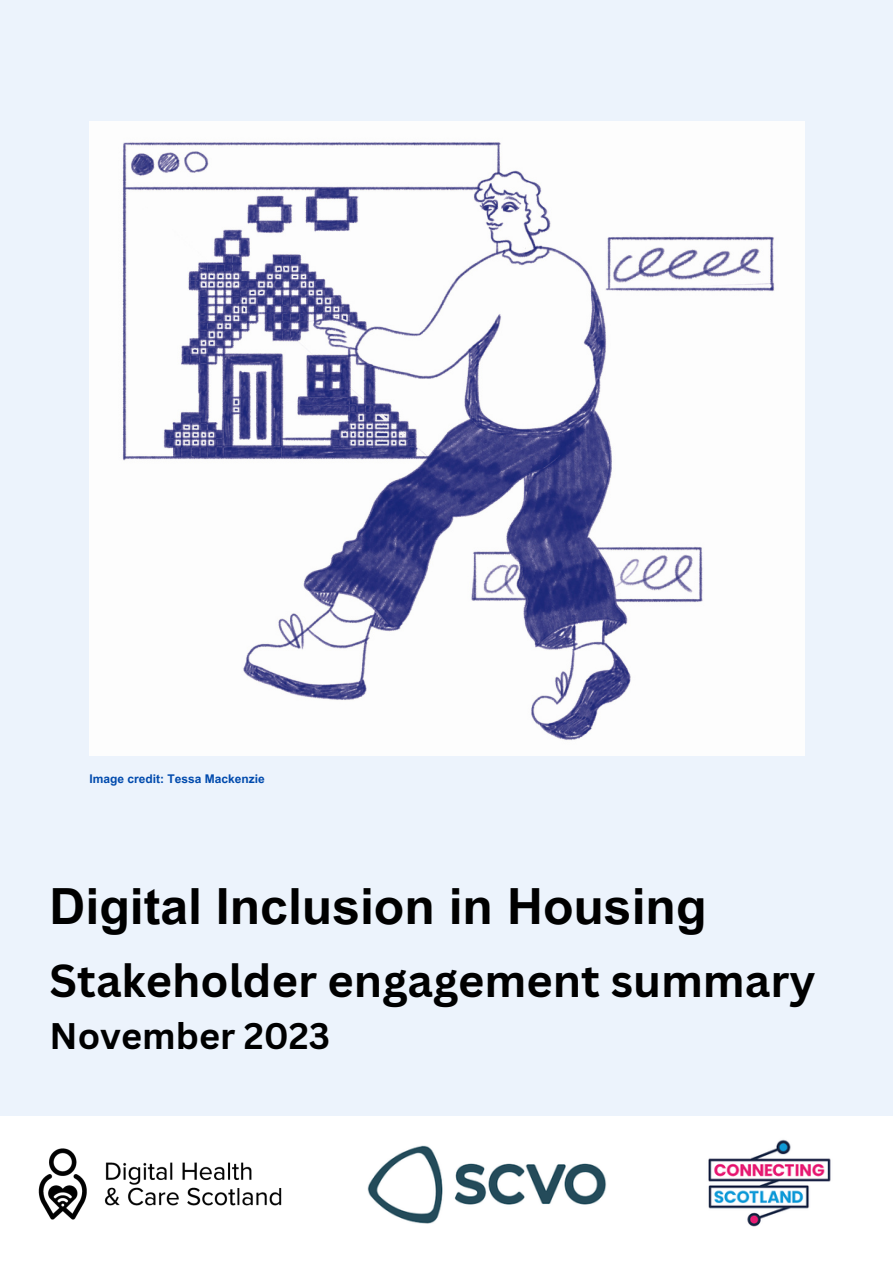
<style>
.page{position:relative;width:893px;height:1264px;background:#fff}
.page>*{position:absolute;margin:0;border:0;box-sizing:border-box;transform-origin:0 0}
.t1{font:700 49.8px "Arial MT Pro";color:#000}
.t2{font:700 45px "Canva Sans";color:#000}
.t3{font:700 36px "Canva Sans";color:#000}
.t4{font:700 12px "Arial MT Pro";color:#004aad}
</style>
<div class="page">
<div style="left:0;top:0;width:892px;height:1115px;background:#ecf3fc"></div>
<img style="left:38px;top:1148px;width:244px;height:72px">
<img style="left:367px;top:1145px;width:239px;height:78px">
<img style="left:708px;top:1139px;width:123px;height:88px">
<img style="left:89px;top:122px;width:715px;height:633px">
<p class="t4" style="left:89px;top:774px;width:177px">Image credit: Tessa Mackenzie</p>
<h1 class="t1" style="left:50px;top:888px;width:658px">Digital Inclusion in Housing</h1>
<p class="t2" style="left:50px;top:948px;width:767px">Stakeholder engagement summary</p>
<p class="t3" style="left:50px;top:1010px;width:282px">November 2023</p>
</div>
